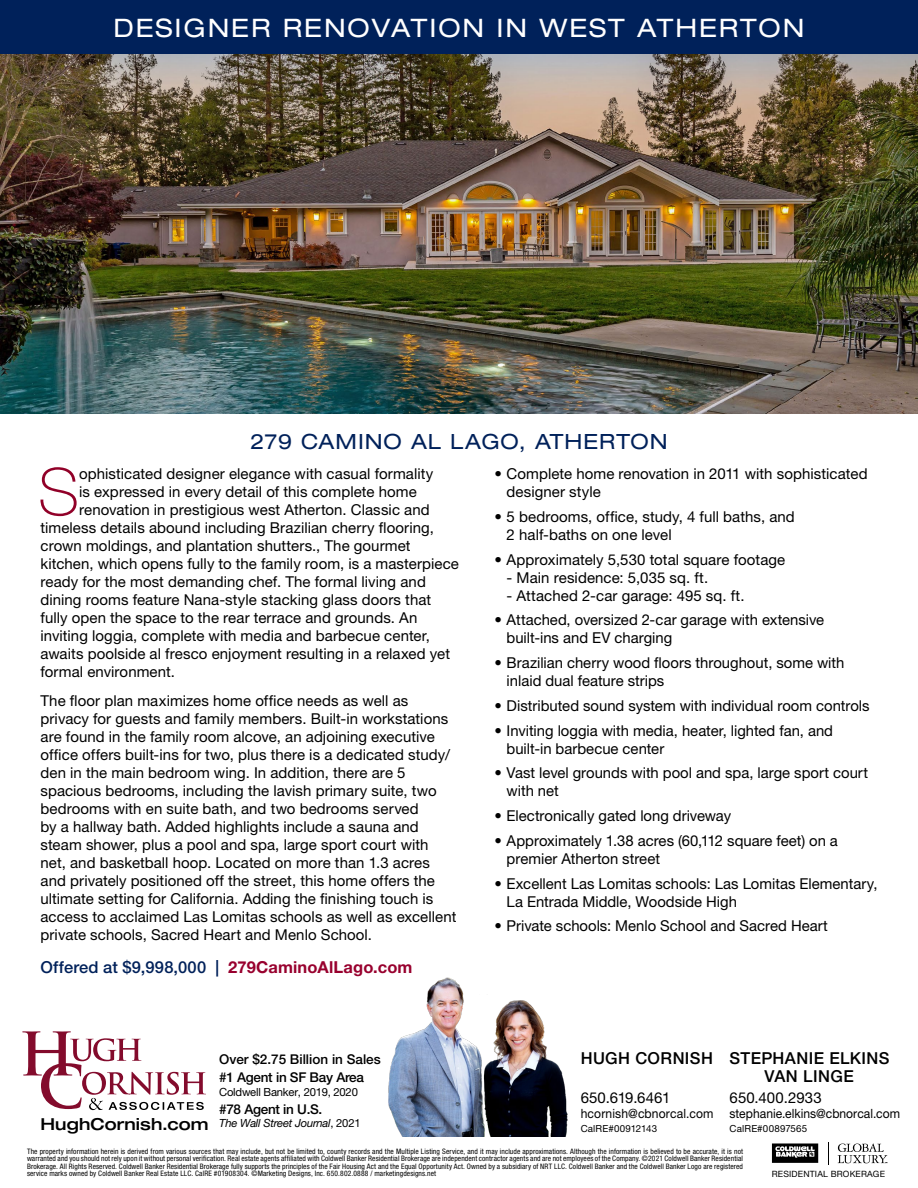
<style>
.page{position:relative;width:918px;height:1188px;background:#fff}
.page>*{position:absolute;margin:0;border:0;box-sizing:border-box;transform-origin:0 0}
.t1{font:100 65.4px "Helvetica Neue LT Pro";color:#910028}
.t2{font:expanded 25.5px "Helvetica Neue LT Pro";letter-spacing:.075em;color:#fff}
.t3{font:expanded 21px "Helvetica Neue LT Pro";letter-spacing:.045em;color:#00215a}
.t4{font:500 16.5px "Helvetica Neue LT Pro";letter-spacing:.01em;color:#00215a}
.t5{font:500 16.5px/17.2px "Helvetica Neue LT Pro";letter-spacing:.025em;color:#000;text-align:center}
.t6{font:500 expanded 16.5px "Helvetica Neue LT Pro";letter-spacing:.005em;color:#000}
.t7{font:15px/18px "Helvetica Neue LT Pro";letter-spacing:.005em;color:#000}
.t8{font:500 13.5px/18.3px "Helvetica Neue LT Pro";color:#000}
.t9{font:500 13.5px "Helvetica Neue LT Pro";letter-spacing:-.02em;color:#000}
.t10{font:12.75px "Helvetica Neue LT Pro";letter-spacing:.005em;color:#000;scale:.95 1}
.t11{font:italic 11.25px "Helvetica Neue LT Pro";letter-spacing:-.02em;color:#000}
.t12{font:11.25px "Helvetica Neue LT Pro";letter-spacing:-.02em;color:#000}
.t13{font:9.75px "Helvetica Neue LT Pro";letter-spacing:.02em;color:#000}
.t14{font:8.7px "Helvetica Neue LT Pro";letter-spacing:.02em;color:#000}
.t15{font:7.8px "Times";letter-spacing:.025em;color:#000}
.t16{font:condensed 7.5px/7.5px "Helvetica Neue LT Pro";letter-spacing:.015em;color:#000;text-align:justify}
.s1{font-weight:700;color:#98002e}
.s2{font-style:normal}
</style>
<div class="page">
<img style="left:0;top:54px;width:918px;height:359px">
<div style="left:0;top:0;width:918px;height:54px;background:#00215a"></div>
<svg style="left:22px;top:1031px;width:184px;height:79px"></svg>
<svg style="left:772px;top:1143px;width:46px;height:20px"></svg>
<svg style="left:828px;top:1142px;width:1px;height:23px"></svg>
<svg style="left:838px;top:1143px;width:49px;height:20px"></svg>
<img style="left:388px;top:977px;width:180px;height:160px">
<h2 class="t2" style="left:114px;top:14px;width:692px">DESIGNER RENOVATION IN WEST ATHERTON</h2>
<h3 class="t3" style="left:250px;top:429px;width:419px">279 CAMINO AL LAGO, ATHERTON</h3>
<h1 class="t1" style="left:38px;top:454px;width:43px">S</h1>
<p class="t7" style="left:79px;top:464px;width:356px">ophisticated designer elegance with casual formality</p>
<p class="t7" style="left:79px;top:482px;width:339px">is expressed in every detail of this complete home</p>
<p class="t7" style="left:79px;top:500px;width:352px">renovation in prestigious west Atherton. Classic and</p>
<p class="t7" style="left:41px;top:518px;width:395px">timeless details abound including Brazilian cherry flooring,</p>
<p class="t7" style="left:41px;top:536px;width:372px">crown moldings, and plantation shutters., The gourmet</p>
<p class="t7" style="left:41px;top:554px;width:420px">kitchen, which opens fully to the family room, is a masterpiece</p>
<p class="t7" style="left:41px;top:572px;width:387px">ready for the most demanding chef. The formal living and</p>
<p class="t7" style="left:41px;top:590px;width:392px">dining rooms feature Nana-style stacking glass doors that</p>
<p class="t7" style="left:41px;top:608px;width:379px">fully open the space to the rear terrace and grounds. An</p>
<p class="t7" style="left:41px;top:626px;width:391px">inviting loggia, complete with media and barbecue center,</p>
<p class="t7" style="left:41px;top:644px;width:411px">awaits poolside al fresco enjoyment resulting in a relaxed yet</p>
<p class="t7" style="left:41px;top:662px;width:136px">formal environment.</p>
<p class="t7" style="left:41px;top:691px;width:417px">The floor plan maximizes home office needs as well as privacy for guests and family members. Built-in workstations are found in the family room alcove, an adjoining executive office offers built-ins for two, plus there is a dedicated study/ den in the main bedroom wing. In addition, there are 5 spacious bedrooms, including the lavish primary suite, two bedrooms with en suite bath, and two bedrooms served<br>by a hallway bath. Added highlights include a sauna and steam shower, plus a pool and spa, large sport court with net, and basketball hoop. Located on more than 1.3 acres and privately positioned off the street, this home offers the ultimate setting for California. Adding the finishing touch is access to acclaimed Las Lomitas schools as well as excellent private schools, Sacred Heart and Menlo School.</p>
<p class="t4" style="left:40px;top:957px;width:374px">Offered at $9,998,000 | <span class="s1">279CaminoAlLago.com</span></p>
<p class="t6" style="left:40px;top:1114px;width:170px">HughCornish.com</p>
<p class="t8" style="left:219px;top:1050px;width:163px">Over $2.75 Billion in Sales #1 Agent in SF Bay Area</p>
<p class="t12" style="left:219px;top:1085px;width:140px">Coldwell Banker, 2019, 2020</p>
<p class="t9" style="left:219px;top:1101px;width:105px">#78 Agent in U.S.</p>
<p class="t11" style="left:219px;top:1117px;width:143px">The Wall Street Journal<span class="s2">, 2021</span></p>
<p class="t7" style="left:507px;top:464px;width:362px;text-indent:-12px">• Complete home renovation in 2011 with sophisticated designer style</p>
<p class="t7" style="left:507px;top:507px;width:290px;text-indent:-12px">• 5 bedrooms, office, study, 4 full baths, and<br>2 half-baths on one level</p>
<p class="t7" style="left:495px;top:550px;width:292px">• Approximately 5,530 total square footage</p>
<p class="t7" style="left:507px;top:568px;width:203px">- Main residence: 5,035 sq. ft.</p>
<p class="t7" style="left:507px;top:586px;width:239px">- Attached 2-car garage: 495 sq. ft.</p>
<p class="t7" style="left:507px;top:611px;width:319px;text-indent:-12px">• Attached, oversized 2-car garage with extensive built-ins and EV charging</p>
<p class="t7" style="left:507px;top:653px;width:339px;text-indent:-12px">• Brazilian cherry wood floors throughout, some with inlaid dual feature strips</p>
<p class="t7" style="left:495px;top:696px;width:377px">• Distributed sound system with individual room controls</p>
<p class="t7" style="left:507px;top:721px;width:328px;text-indent:-12px">• Inviting loggia with media, heater, lighted fan, and built-in barbecue center</p>
<p class="t7" style="left:507px;top:764px;width:363px;text-indent:-12px">• Vast level grounds with pool and spa, large sport court with net</p>
<p class="t7" style="left:495px;top:806px;width:238px">• Electronically gated long driveway</p>
<p class="t7" style="left:507px;top:831px;width:333px;text-indent:-12px">• Approximately 1.38 acres (60,112 square feet) on a premier Atherton street</p>
<p class="t7" style="left:507px;top:874px;width:372px;text-indent:-12px">• Excellent Las Lomitas schools: Las Lomitas Elementary,<br>La Entrada Middle, Woodside High</p>
<p class="t7" style="left:495px;top:917px;width:335px">• Private schools: Menlo School and Sacred Heart</p>
<p class="t5" style="left:581px;top:1050px;width:134px">HUGH CORNISH</p>
<p class="t7" style="left:581px;top:1088px;width:91px">650.619.6461</p>
<p class="t10" style="left:581px;top:1106px;width:141px">hcornish@cbnorcal.com</p>
<p class="t13" style="left:581px;top:1122px;width:78px">CalRE#00912143</p>
<p class="t5" style="left:730px;top:1050px;width:162px">STEPHANIE ELKINS<br>VAN LINGE</p>
<p class="t7" style="left:730px;top:1088px;width:94px">650.400.2933</p>
<p class="t10" style="left:730px;top:1106px;width:181px">stephanie.elkins@cbnorcal.com</p>
<p class="t13" style="left:730px;top:1122px;width:79px">CalRE#00897565</p>
<p class="t16" style="left:27px;top:1147px;width:718px">The property information herein is derived from various sources that may include, but not be limited to, county records and the Multiple Listing Service, and it may include approximations. Although the information is believed to be accurate, it is not warranted and you should not rely upon it without personal verification. Real estate agents affiliated with Coldwell Banker Residential Brokerage are independent contractor agents and are not employees of the Company. ©2021 Coldwell Banker Residential Brokerage. All Rights Reserved. Coldwell Banker Residential Brokerage fully supports the principles of the Fair Housing Act and the Equal Opportunity Act. Owned by a subsidiary of NRT LLC. Coldwell Banker and the Coldwell Banker Logo are registered service marks owned by Coldwell Banker Real Estate LLC. CalRE #01908304. ©Marketing Designs, Inc. 650.802.0888 / marketingdesigns.net</p>
<p class="t14" style="left:772px;top:1168px;width:115px">RESIDENTIAL BROKERAGE</p>
<p class="t15" style="left:777px;top:1168px;width:106px">RESIDENTIAL BROKERAGE</p>
</div>
